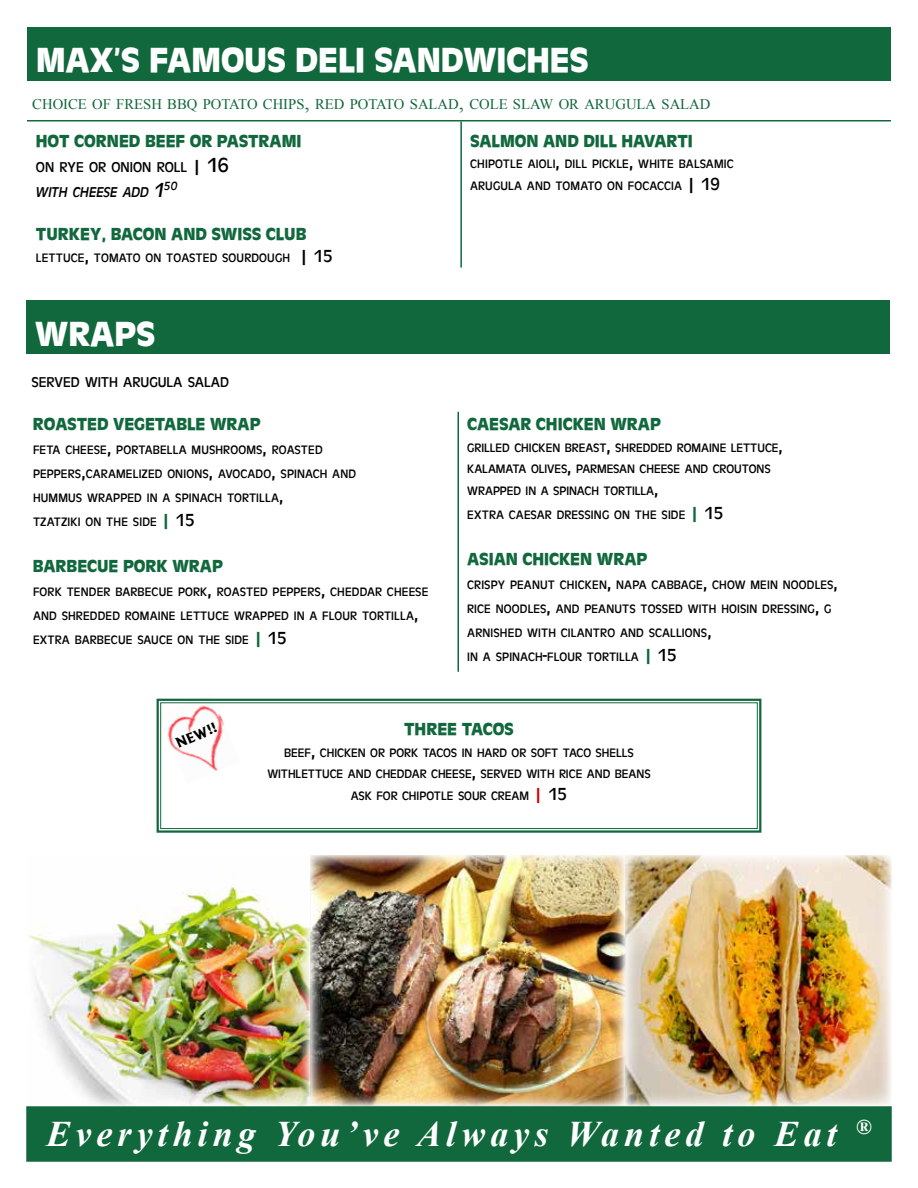
<style>
.page{position:relative;width:918px;height:1188px;background:#fff}
.page>*{position:absolute;margin:0;border:0;box-sizing:border-box;transform-origin:0 0}
.t1{font:italic 700 36px "Times New Roman";letter-spacing:.14em;color:#fff}
.t2{font:700 36px "Antigone";color:#fff}
.t3{font:700 18px "Antigone";color:#11683d}
.t4{font:700 15px "Adelon";color:#000}
.t5{font:14.7px "Times New Roman";color:#11683d}
.t6{font:14.7px/25.2px "Antigone";color:#000}
.t7{font:12.6px/24px "Antigone";letter-spacing:.01em;color:#000}
.s1{font-size:21px}
.s2{font-size:18px}
.s3{font-style:italic}
.s4{font-style:italic;font-size:21px}
.s5{font-weight:700;font-size:18px;color:#11683d}
.s6{font-size:18px;color:#c50000}
</style>
<div class="page">
<div style="left:27px;top:1107px;width:864px;height:54px;background:#11683d"></div>
<div style="left:26px;top:1106px;width:866px;height:56px;border:2px solid #11683d"></div>
<div style="left:26px;top:300px;width:864px;height:54px;background:#11683d"></div>
<hr style="left:27px;top:120px;width:864px;height:2px;background:#11683d">
<div style="left:27px;top:27px;width:864px;height:54px;background:#11683d"></div>
<svg style="left:156px;top:698px;width:606px;height:135px"></svg>
<div style="left:160px;top:702px;width:598px;height:127px;border:1px solid #11683d"></div>
<hr style="left:460px;top:122px;width:2px;height:146px;background:#11683d">
<hr style="left:458px;top:412px;width:1px;height:260px;background:#11683d">
<img style="left:29px;top:855px;width:863px;height:251px">
<h1 class="t2" style="left:36px;top:36px;width:554px">MAX’S FAMOUS DELI SANDWICHES</h1>
<p class="t5" style="left:32px;top:94px;width:680px">CHOICE OF FRESH BBQ POTATO CHIPS<span class="s1">,</span> RED POTATO SALAD<span class="s1">,</span> COLE SLAW OR ARUGULA SALAD</p>
<h2 class="t3" style="left:36px;top:128px;width:267px">HOT CORNED BEEF OR PASTRAMI</h2>
<p class="t6" style="left:36px;top:154px;width:195px">ON RYE OR ONION ROLL <span class="s2">|</span> <span class="s1">16<br></span><span class="s3">WITH CHEESE ADD</span> <span class="s4">1</span><sup>50</sup></p>
<h2 class="t3" style="left:36px;top:222px;width:272px">TURKEY, BACON AND SWISS CLUB</h2>
<p class="t7" style="left:36px;top:245px;width:299px">LETTUCE<span class="s2">,</span> TOMATO ON TOASTED SOURDOUGH <span class="s2">|</span> <span class="s2">15</span></p>
<h1 class="t2" style="left:35px;top:309px;width:122px">WRAPS</h1>
<p class="t6" style="left:32px;top:369px;width:199px">SERVED WITH ARUGULA SALAD</p>
<h2 class="t3" style="left:33px;top:412px;width:229px">ROASTED VEGETABLE WRAP</h2>
<p class="t7" style="left:33px;top:437px;width:325px">FETA CHEESE<span class="s2">,</span> PORTABELLA MUSHROOMS<span class="s2">,</span> ROASTED PEPPERS<span class="s2">,</span>CARAMELIZED ONIONS<span class="s2">,</span> AVOCADO<span class="s2">,</span> SPINACH AND HUMMUS WRAPPED IN A SPINACH TORTILLA<span class="s2">,<br></span>TZATZIKI ON THE SIDE <span class="s5">|</span> <span class="s2">15</span></p>
<h2 class="t3" style="left:33px;top:553px;width:191px">BARBECUE PORK WRAP</h2>
<p class="t7" style="left:33px;top:579px;width:397px">FORK TENDER BARBECUE PORK<span class="s2">,</span> ROASTED PEPPERS<span class="s2">,</span> CHEDDAR CHEESE<br>AND SHREDDED ROMAINE LETTUCE WRAPPED IN A FLOUR TORTILLA<span class="s2">,<br></span>EXTRA BARBECUE SAUCE ON THE SIDE <span class="s5">|</span> <span class="s2">15</span></p>
<h2 class="t3" style="left:470px;top:128px;width:224px">SALMON AND DILL HAVARTI</h2>
<p class="t7" style="left:470px;top:153px;width:265px;line-height:21.6px">CHIPOTLE AIOLI<span class="s2">,</span> DILL PICKLE<span class="s2">,</span> WHITE BALSAMIC<br>ARUGULA AND TOMATO ON FOCACCIA <span class="s2">|</span> <span class="s2">19</span></p>
<h2 class="t3" style="left:467px;top:412px;width:195px">CAESAR CHICKEN WRAP</h2>
<p class="t7" style="left:467px;top:436px;width:317px;line-height:21.6px">GRILLED CHICKEN BREAST<span class="s2">,</span> SHREDDED ROMAINE LETTUCE<span class="s2">,<br></span>KALAMATA OLIVES<span class="s2">,</span> PARMESAN CHEESE AND CROUTONS<br>WRAPPED IN A SPINACH TORTILLA<span class="s2">,</span></p>
<p class="t7" style="left:467px;top:502px;width:258px">EXTRA CAESAR DRESSING ON THE SIDE <span class="s5">|</span> <span class="s2">15</span></p>
<h2 class="t3" style="left:467px;top:546px;width:182px">ASIAN CHICKEN WRAP</h2>
<p class="t7" style="left:467px;top:572px;width:372px">CRISPY PEANUT CHICKEN<span class="s2">,</span> NAPA CABBAGE<span class="s2">,</span> CHOW MEIN NOODLES<span class="s2">, </span>RICE NOODLES<span class="s2">,</span> AND PEANUTS TOSSED WITH HOISIN DRESSING<span class="s2">,</span> G ARNISHED WITH CILANTRO AND SCALLIONS<span class="s2">,<br></span>IN A SPINACH<span class="s2">-</span>FLOUR TORTILLA <span class="s5">|</span> <span class="s2">15</span></p>
<p class="t4" style="left:173px;top:736px;width:45px;rotate:-23deg">NE W!!</p>
<h2 class="t3" style="left:404px;top:717px;width:111px">THREE TACOS</h2>
<p class="t7" style="left:267px;top:741px;width:385px;line-height:21.6px;text-align:center">BEEF<span class="s2">,</span> CHICKEN OR PORK TACOS IN HARD OR SOFT TACO SHELLS<br>WITHLETTUCE AND CHEDDAR CHEESE<span class="s2">,</span> SERVED WITH RICE AND BEANS<br>ASK FOR CHIPOTLE SOUR CREAM <span class="s6">|</span> <span class="s2">15</span></p>
<h1 class="t1" style="left:47px;top:1109px;width:826px">Everything You’ve Always Wanted to Eat <sup>®</sup></h1>
</div>
